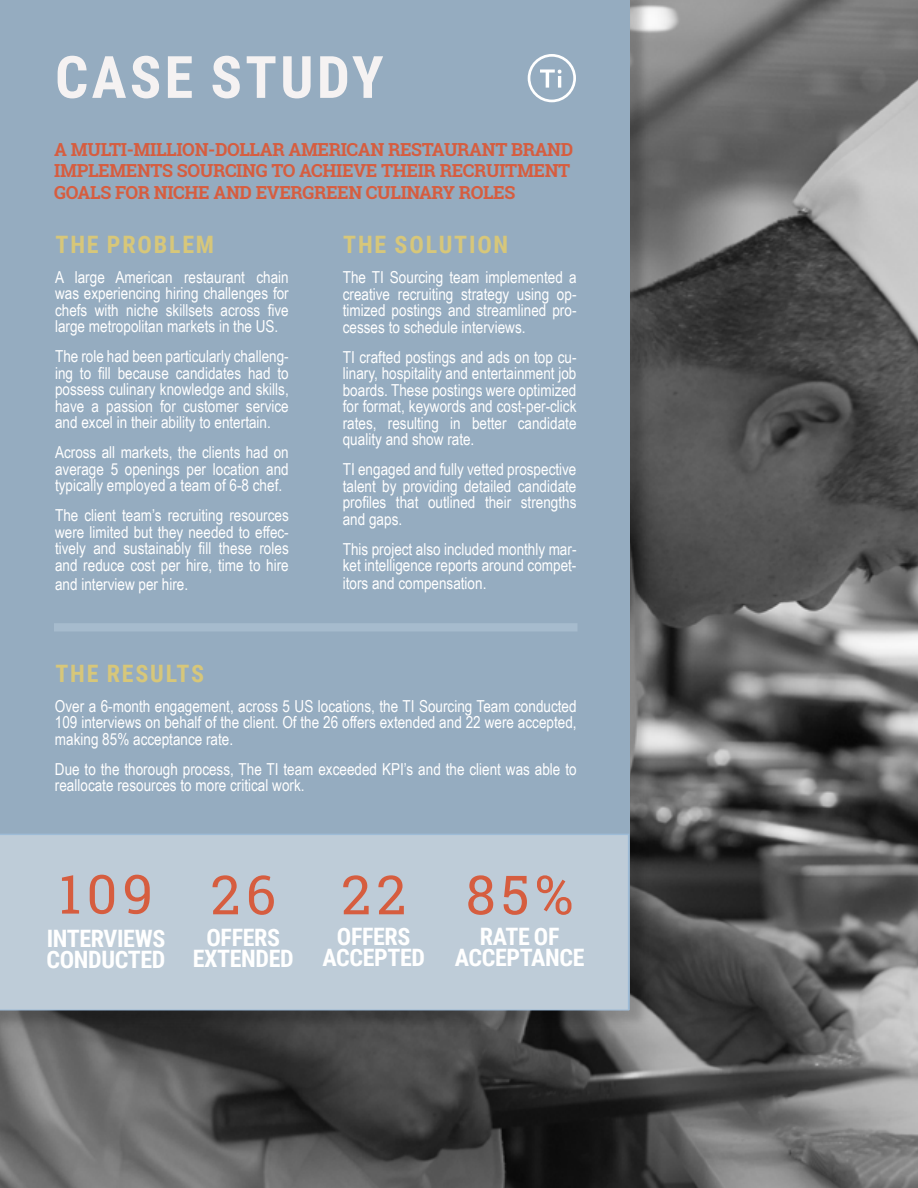
<style>
.page{position:relative;width:918px;height:1188px;background:#fff}
.page>*{position:absolute;margin:0;border:0;box-sizing:border-box;transform-origin:0 0}
.t1{font:700 58.5px "Roboto Condensed";letter-spacing:.055em;color:#f5f2f2}
.t2{font:54px "Roboto Slab";letter-spacing:.1em;color:#d65d3f}
.t3{font:700 24px/21px "Roboto Condensed";letter-spacing:-.015em;color:#fff;text-align:center}
.t4{font:700 24px "Roboto Condensed";letter-spacing:.075em;color:#d7c77a}
.t5{font:700 18px/21.6px "Roboto Slab";letter-spacing:-.02em;color:#d65d3f}
.t6{font:16.5px/16.5px "Arial Narrow";color:#fff;text-align:justify}
</style>
<div class="page">
<img style="left:0;top:0;width:918px;height:1188px">
<div style="left:0;top:0;width:649px;height:1029px;background:#000;opacity:.2"></div>
<div style="left:0;top:0;width:630px;height:1010px;background:#95acc0"></div>
<div style="left:54px;top:623px;width:524px;height:8px;background:#a6bbcd"></div>
<svg style="left:528px;top:54px;width:48px;height:48px"></svg>
<div style="left:0;top:834px;width:629px;height:177px;background:#beccd8"></div>
<h1 class="t1" style="left:55px;top:36px;width:330px">CASE STUDY</h1>
<p class="t5" style="left:54px;top:138px;width:520px">A MULTI-MILLION-DOLLAR AMERICAN RESTAURANT BRAND<br>IMPLEMENTS SOURCING TO ACHIEVE THEIR RECRUITMENT<br>GOALS FOR NICHE AND EVERGREEN CULINARY ROLES</p>
<h3 class="t4" style="left:56px;top:227px;width:160px">THE PROBLEM</h3>
<p class="t6" style="left:55px;top:268px;width:235px">A large American restaurant chain was experiencing hiring challenges for chefs with niche skillsets across five large metropolitan markets in the US.</p>
<p class="t6" style="left:55px;top:347px;width:235px">The role had been particularly challeng&shy;ing to fill because candidates had to possess culinary knowledge and skills, have a passion for customer service and excel in their ability to entertain.</p>
<p class="t6" style="left:55px;top:443px;width:235px">Across all markets, the clients had on average 5 openings per location and typically employed a team of 6-8 chef.</p>
<p class="t6" style="left:55px;top:506px;width:235px">The client team’s recruiting resources were limited but they needed to effec&shy;tively and sustainably fill these roles and reduce cost per hire, time to hire</p>
<p class="t6" style="left:55px;top:576px;width:135px">and interview per hire.</p>
<h3 class="t4" style="left:343px;top:228px;width:167px">THE SOLUTION</h3>
<p class="t6" style="left:343px;top:269px;width:235px">The TI Sourcing team implemented a creative recruiting strategy using op&shy;timized postings and streamlined pro&shy;cesses to schedule interviews.</p>
<p class="t6" style="left:343px;top:348px;width:235px">TI crafted postings and ads on top cu&shy;linary, hospitality and entertainment job boards. These postings were optimized for format, keywords and cost-per-click rates, resulting in better candidate quality and show rate.</p>
<p class="t6" style="left:343px;top:461px;width:235px">TI engaged and fully vetted prospective talent by providing detailed candidate profiles that outlined their strengths and gaps.</p>
<p class="t6" style="left:343px;top:540px;width:235px">This project also included monthly mar&shy;ket intelligence reports around compet-</p>
<p class="t6" style="left:343px;top:575px;width:145px">itors and compensation.</p>
<h3 class="t4" style="left:55px;top:656px;width:150px">THE RESULTS</h3>
<p class="t6" style="left:55px;top:697px;width:523px">Over a 6-month engagement, across 5 US locations, the TI Sourcing Team conducted 109 interviews on behalf of the client. Of the 26 offers extended and 22 were accepted, making 85% acceptance rate.</p>
<p class="t6" style="left:55px;top:760px;width:523px">Due to the thorough process, The TI team exceeded KPI’s and the client was able to reallocate resources to more critical work.</p>
<h2 class="t2" style="left:59px;top:857px;width:96px">109</h2>
<h3 class="t3" style="left:47px;top:927px;width:120px;text-align:left">INTERVIEWS<br>CONDUCTED</h3>
<h2 class="t2" style="left:211px;top:858px;width:67px">26</h2>
<h3 class="t3" style="left:193px;top:926px;width:103px">OFFERS<br>EXTENDED</h3>
<h2 class="t2" style="left:341px;top:858px;width:67px">22</h2>
<h3 class="t3" style="left:322px;top:925px;width:104px">OFFERS<br>ACCEPTED</h3>
<h2 class="t2" style="left:466px;top:858px;width:109px">85%</h2>
<h3 class="t3" style="left:455px;top:925px;width:131px">RATE OF<br>ACCEPTANCE</h3>
</div>
